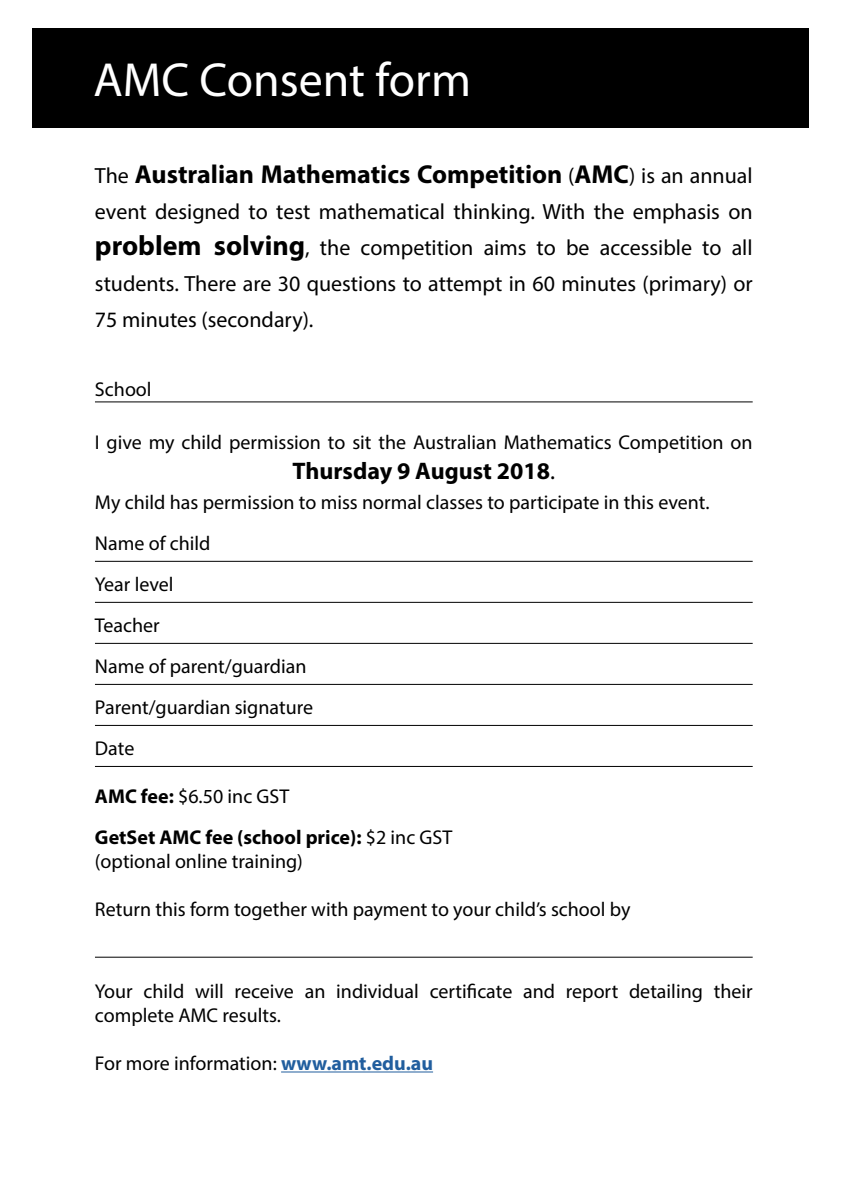
<style>
.page{position:relative;width:842px;height:1191px;background:#fff}
.page>*{position:absolute;margin:0;border:0;box-sizing:border-box;transform-origin:0 0}
.t1{font:48px "Myriad Pro";color:#fff}
.t2{font:700 26px "Myriad Pro";color:#000}
.t3{font:700 24px "Myriad Pro";color:#000}
.t4{font:22px/36px "Myriad Pro";color:#000;text-align:justify}
.t5{font:20px/41px "Myriad Pro";color:#000}
.t6{font:700 20px/41px "Myriad Pro";color:#000}
.s1{font-weight:400;font-size:22px}
.s2{font-weight:700;font-size:28px}
.s3{font-weight:400}
.s4{font-weight:700;color:#215e9e}
</style>
<div class="page">
<hr style="left:95px;top:401px;width:658px;height:1px;background:#000">
<hr style="left:95px;top:561px;width:658px;height:1px;background:#000">
<hr style="left:95px;top:602px;width:658px;height:1px;background:#000">
<hr style="left:95px;top:643px;width:658px;height:1px;background:#000">
<hr style="left:95px;top:684px;width:658px;height:1px;background:#000">
<hr style="left:95px;top:725px;width:658px;height:1px;background:#000">
<hr style="left:95px;top:766px;width:658px;height:1px;background:#000">
<hr style="left:95px;top:956px;width:658px;height:1px;background:#000">
<hr style="left:281px;top:1071px;width:152px;height:1px;background:#215e9e">
<div style="left:33px;top:28px;width:776px;height:100px;background:#000"></div>
<h1 class="t1" style="left:94px;top:50px;width:379px">AMC Consent form</h1>
<h2 class="t2" style="left:95px;top:157px;width:659px"><span class="s1">The</span> Australian Mathematics Competition <span class="s1">(</span>AMC<span class="s1">) is an annual</span></h2>
<p class="t4" style="left:95px;top:193px;width:659px">event designed to test mathematical thinking. With the emphasis on <span class="s2">problem solving</span>, the competition aims to be accessible to all students. There are 30 questions to attempt in 60 minutes (primary) or 75 minutes (secondary).</p>
<p class="t5" style="left:95px;top:368px;width:58px">School</p>
<p class="t5" style="left:95px;top:421px;width:659px">I give my child permission to sit the Australian Mathematics Competition on</p>
<p class="t3" style="left:293px;top:455px;width:264px">Thursday 9 August 2018<span class="s3">.</span></p>
<p class="t5" style="left:95px;top:481px;width:616px">My child has permission to miss normal classes to participate in this event.<br>Name of child<br>Year level<br>Teacher<br>Name of parent/guardian<br>Parent/guardian signature<br>Date</p>
<p class="t6" style="left:95px;top:775px;width:359px">AMC fee: <span class="s3">$6.50 inc GST<br></span>GetSet AMC fee (school price): <span class="s3">$2 inc GST</span></p>
<p class="t5" style="left:95px;top:840px;width:209px">(optional online training)</p>
<p class="t5" style="left:95px;top:888px;width:537px">Return this form together with payment to your child’s school by</p>
<p class="t5" style="left:95px;top:979px;width:659px;line-height:24px">Your child will receive an individual certificate and report detailing their complete AMC results.</p>
<p class="t5" style="left:95px;top:1042px;width:340px">For more information: <span class="s4">www.amt.edu.au</span></p>
</div>
